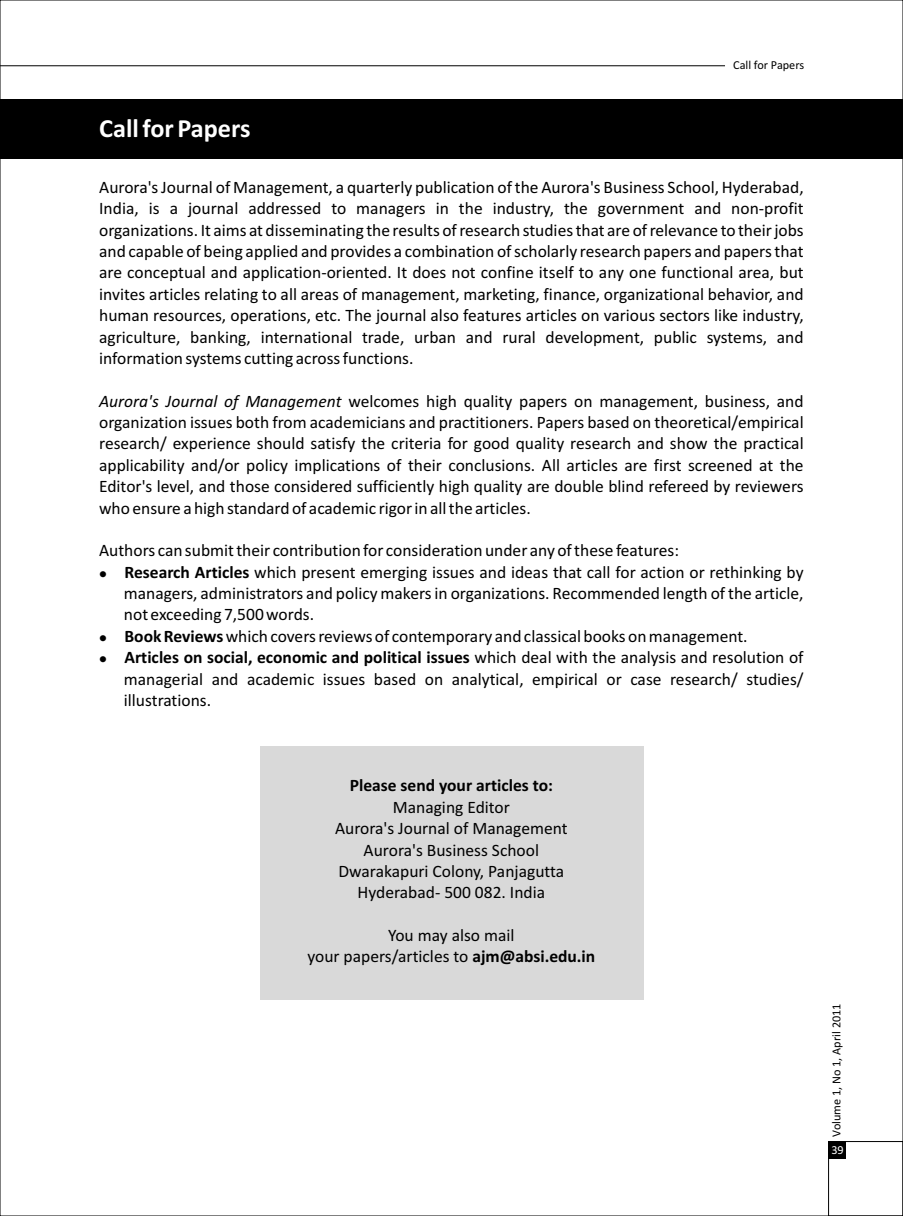
<style>
.page{position:relative;width:903px;height:1216px;background:#fff}
.page>*{position:absolute;margin:0;border:0;box-sizing:border-box;transform-origin:0 0}
.t1{font:700 26.25px "Calibri";color:#fff}
.t2{font:17.5px/21.3px "Calibri";color:#000;text-align:justify}
.t3{font:700 17.5px "Calibri";color:#000}
.t4{font:12.25px "Calibri";color:#000}
.t5{font:12.25px "Calibri";color:#fff}
.t6{font:10.5px "Wingdings";color:#000}
.s1{font-style:italic}
.s2{font-weight:700}
</style>
<div class="page">
<div style="left:261px;top:746px;width:383px;height:253px;background:#d9d9d9"></div>
<div style="left:0;top:99px;width:903px;height:60px;background:#000"></div>
<hr style="left:0;top:65px;width:725px;height:1px;background:#000">
<div style="left:828px;top:1141px;width:18px;height:17px;background:#000"></div>
<div style="left:828px;top:1141px;width:75px;height:74px;border:1px solid #000"></div>
<p class="t4" style="left:733px;top:60px;width:73px">Call for Papers</p>
<h1 class="t1" style="left:99px;top:117px;width:153px">Call for Papers</h1>
<p class="t2" style="left:99px;top:178px;width:706px">Aurora's Journal of Management, a quarterly publication of the Aurora's Business School, Hyderabad, India, is a journal addressed to managers in the industry, the government and non-profit organizations. It aims at disseminating the results of research studies that are of relevance to their jobs and capable of being applied and provides a combination of scholarly research papers and papers that are conceptual and application-oriented. It does not confine itself to any one functional area, but invites articles relating to all areas of management, marketing, finance, organizational behavior, and human resources, operations, etc. The journal also features articles on various sectors like industry, agriculture, banking, international trade, urban and rural development, public systems, and information systems cutting across functions.</p>
<p class="t2" style="left:99px;top:391px;width:706px"><span class="s1">Aurora's Journal of Management</span> welcomes high quality papers on management, business, and organization issues both from academicians and practitioners. Papers based on theoretical/empirical research/ experience should satisfy the criteria for good quality research and show the practical applicability and/or policy implications of their conclusions. All articles are first screened at the Editor's level, and those considered sufficiently high quality are double blind refereed by reviewers who ensure a high standard of academic rigor in all the articles.</p>
<p class="t2" style="left:124px;top:541px;width:681px;text-align:left;text-indent:-25px">Authors can submit their contribution for consideration under any of these features:<br><span class="s2">Research Articles</span> which present emerging issues and ideas that call for action or rethinking by managers, administrators and policy makers in organizations. Recommended length of the article,</p>
<p class="t6" style="left:99px;top:633px;width:49px">●</p>
<p class="t6" style="left:99px;top:569px;width:49px">●</p>
<p class="t2" style="left:124px;top:605px;width:192px">not exceeding 7,500 words.</p>
<p class="t2" style="left:124px;top:626px;width:681px;text-align:left"><span class="s2">Book Reviews</span>which covers reviews of contemporary and classical books on management.<br><span class="s2">Articles on social, economic and political issues</span> which deal with the analysis and resolution of managerial and academic issues based on analytical, empirical or case research/ studies/ illustrations.</p>
<p class="t6" style="left:99px;top:655px;width:49px">●</p>
<p class="t3" style="left:350px;top:778px;width:205px">Please send your articles to:</p>
<p class="t2" style="left:335px;top:797px;width:234px;text-align:center">Managing Editor<br>Aurora's Journal of Management<br>Aurora's Business School<br>Dwarakapuri Colony, Panjagutta<br>Hyderabad- 500 082. India</p>
<p class="t2" style="left:307px;top:926px;width:289px;text-align:center">You may also mail<br>your papers/articles to <span class="s2">ajm@absi.edu.in</span></p>
<p class="t4" style="left:831px;top:1136px;width:135px;rotate:-90deg">Volume 1, No 1, April 2011</p>
<p class="t5" style="left:831px;top:1144px;width:14px">39</p>
</div>
